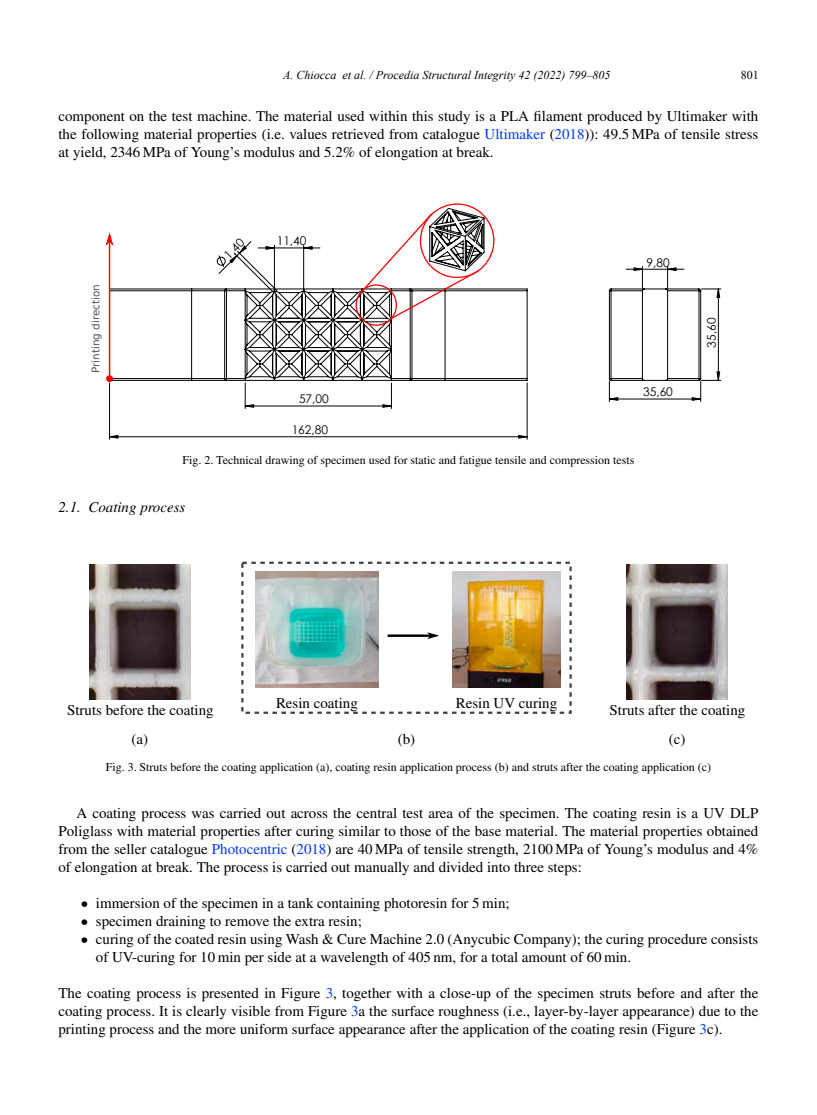
<style>
.page{position:relative;width:817px;height:1115px;background:#fff}
.page>*{position:absolute;margin:0;border:0;box-sizing:border-box;transform-origin:0 0}
.t1{font:15px/18px "Nimbus Rom No 9 L";color:#000;text-align:justify}
.t2{font:italic 15px "Nimbus Rom No 9 L";color:#000}
.t3{font:12px "Nimbus Rom No 9 L";color:#000}
.RH_Left{font:italic 12px "Times New Roman";color:#000}
.t4{font:12px "Century Gothic";color:#000}
.RH_Left-2{font:12px "Times New Roman";color:#000}
.t5{font:10.35px "DejaVu Sans";color:#565655}
.s1{color:#0039ff}
.s2{font-family:"rtxmi"}
.s3{font-family:"rtcxr"}
</style>
<div class="page">
<hr style="left:109px;top:383px;width:1px;height:56px;background:#000">
<hr style="left:526px;top:383px;width:1px;height:56px;background:#000">
<svg style="left:244px;top:383px;width:148px;height:25px"></svg>
<svg style="left:110px;top:435px;width:417px;height:3px"></svg>
<svg style="left:217px;top:241px;width:103px;height:47px"></svg>
<svg style="left:608px;top:266px;width:112px;height:135px"></svg>
<svg style="left:110px;top:288px;width:417px;height:93px"></svg>
<div style="left:355px;top:284px;width:42px;height:42px;border:1px solid #f00;border-radius:50%"></div>
<svg style="left:357px;top:207px;width:128px;height:113px"></svg>
<hr style="left:109px;top:235px;width:1px;height:143px;background:#f00">
<div style="left:106px;top:375px;width:7px;height:7px;border:1px solid #f00;border-radius:50%"></div>
<svg style="left:105px;top:232px;width:9px;height:15px"></svg>
<img style="left:255px;top:571px;width:123px;height:116px">
<img style="left:452px;top:571px;width:109px;height:116px">
<div style="left:241px;top:561px;width:330px;height:152px;border:2px dashed #424242"></div>
<hr style="left:387px;top:634px;width:47px;height:2px;background:#000">
<svg style="left:426px;top:632px;width:13px;height:7px"></svg>
<img style="left:89px;top:564px;width:102px;height:135px">
<img style="left:626px;top:564px;width:101px;height:135px">
<p class="RH_Left" style="left:283px;top:66px;width:329px">A. Chiocca et al. / Procedia Structural Integrity 42 (2022) 799–805</p>
<p class="RH_Left-2" style="left:740px;top:66px;width:19px">801</p>
<p class="t1" style="left:58px;top:107px;width:701px">component on the test machine. The material used within this study is a PLA filament produced by Ultimaker with the following material properties (i.e. values retrieved from catalogue <span class="s1">Ultimaker</span> (<span class="s1">2018</span>)): 49<span class="s2">.</span>5 MPa of tensile stress at yield, 2346 MPa of Young’s modulus and 5<span class="s2">.</span>2% of elongation at break.</p>
<p class="t5" style="left:87px;top:373px;width:91px;rotate:-90deg">Printing direction</p>
<p class="t4" style="left:220px;top:250px;width:25px;rotate:-45deg">1,40</p>
<p class="t4" style="left:277px;top:232px;width:31px">11,40</p>
<p class="t4" style="left:299px;top:390px;width:31px">57,00</p>
<p class="t4" style="left:291px;top:421px;width:38px">162,80</p>
<p class="t3" style="left:182px;top:453px;width:453px">Fig. 2. Technical drawing of specimen used for static and fatigue tensile and compression tests</p>
<p class="t2" style="left:58px;top:498px;width:128px">2.1. Coating process</p>
<p class="t4" style="left:646px;top:254px;width:25px">9,80</p>
<p class="t4" style="left:643px;top:383px;width:31px">35,60</p>
<p class="t4" style="left:703px;top:347px;width:31px;rotate:-90deg">35,60</p>
<p class="t1" style="left:67px;top:701px;width:148px">Struts before the coating</p>
<p class="t1" style="left:276px;top:693px;width:83px">Resin coating</p>
<p class="t1" style="left:455px;top:693px;width:103px">Resin UV curing</p>
<p class="t1" style="left:609px;top:701px;width:137px">Struts after the coating</p>
<p class="t1" style="left:132px;top:730px;width:18px">(a)</p>
<p class="t1" style="left:397px;top:730px;width:19px">(b)</p>
<p class="t1" style="left:668px;top:730px;width:18px">(c)</p>
<p class="t3" style="left:106px;top:759px;width:606px">Fig. 3. Struts before the coating application (a), coating resin application process (b) and struts after the coating application (c)</p>
<p class="t1" style="left:58px;top:804px;width:701px;text-indent:18px">A coating process was carried out across the central test area of the specimen. The coating resin is a UV DLP Poliglass with material properties after curing similar to those of the base material. The material properties obtained from the seller catalogue <span class="s1">Photocentric</span> (<span class="s1">2018</span>) are 40 MPa of tensile strength, 2100 MPa of Young’s modulus and 4% of elongation at break. The process is carried out manually and divided into three steps:</p>
<p class="t1" style="left:81px;top:894px;width:430px"><span class="s3">•</span> immersion of the specimen in a tank containing photoresin for 5 min;</p>
<p class="t1" style="left:81px;top:911px;width:282px"><span class="s3">•</span> specimen draining to remove the extra resin;</p>
<p class="t1" style="left:96px;top:929px;width:664px;text-indent:-15px"><span class="s3">•</span> curing of the coated resin using Wash &amp; Cure Machine 2.0 (Anycubic Company); the curing procedure consists of UV-curing for 10 min per side at a wavelength of 405 nm, for a total amount of 60 min.</p>
<p class="t1" style="left:58px;top:983px;width:701px">The coating process is presented in Figure <span class="s1">3</span>, together with a close-up of the specimen struts before and after the coating process. It is clearly visible from Figure <span class="s1">3</span>a the surface roughness (i.e., layer-by-layer appearance) due to the printing process and the more uniform surface appearance after the application of the coating resin (Figure <span class="s1">3</span>c).</p>
</div>
